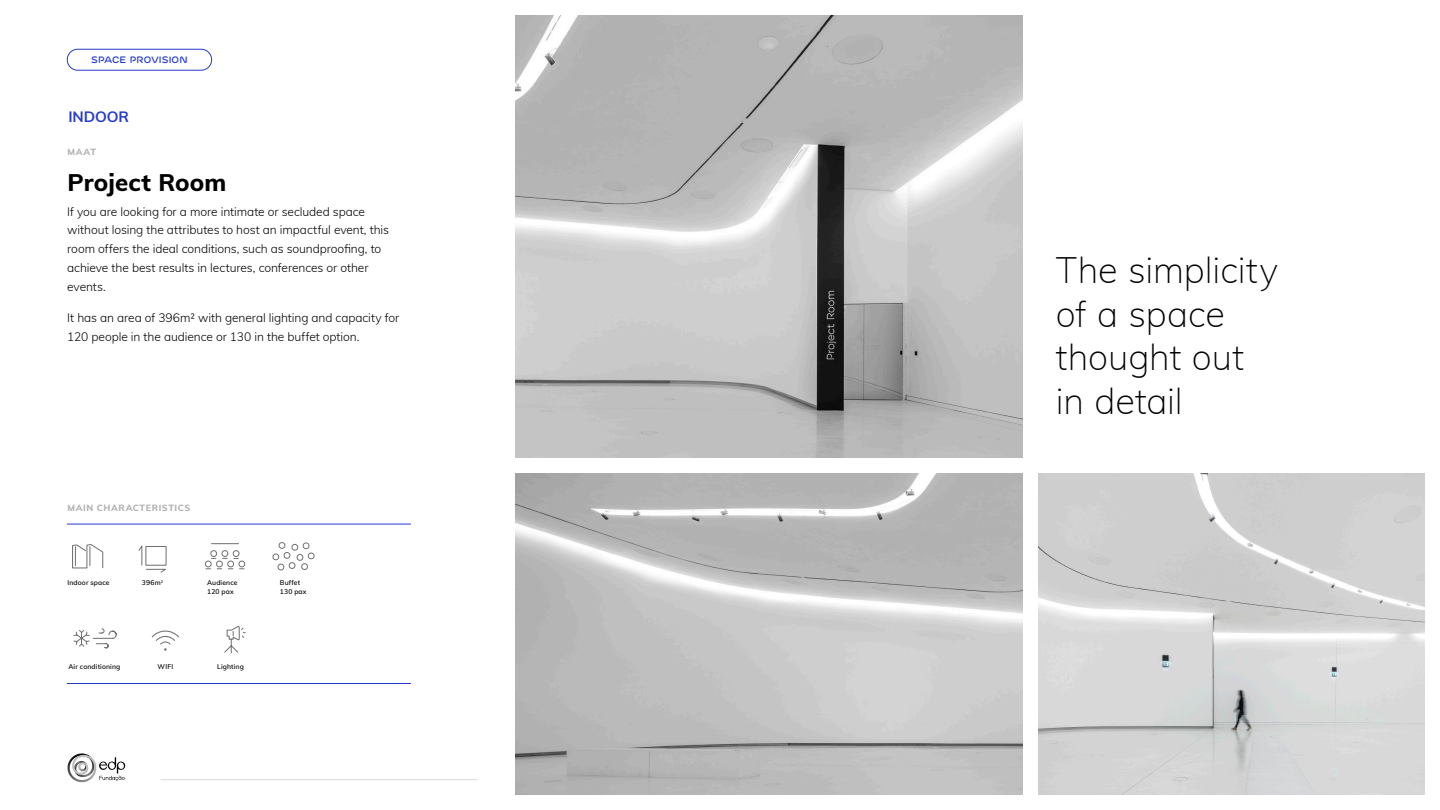
<style>
.page{position:relative;width:1440px;height:810px;background:#fff}
.page>*{position:absolute;margin:0;border:0;box-sizing:border-box;transform-origin:0 0}
.Titulo_Niv3{font:200 36px/43.5px "Muli";color:#000}
.Titulo_Niv2{font:800 24px "Muli";letter-spacing:.005em;color:#000}
.Titulo_niv1{font:700 15px "Muli";letter-spacing:-.005em;color:#263cc8}
.Texto{font:300 12px/18.8px "Muli";letter-spacing:-.005em;color:#000}
.t1{font:500 9.3px "EDP Preon";letter-spacing:.015em;color:#263cc8}
.Titulo_Niv4{font:800 9px "Muli";letter-spacing:.065em;color:#b2b2b2}
.Características{font:600 6.75px "Muli";letter-spacing:.02em;color:#000}
.Título{font:600 6.75px "Muli";letter-spacing:.02em;color:#000}
</style>
<div class="page">
<svg style="left:138px;top:545px;width:29px;height:28px"></svg>
<svg style="left:72px;top:544px;width:31px;height:25px"></svg>
<hr style="left:67px;top:524px;width:343px;height:1px;background:#263cc8">
<hr style="left:67px;top:683px;width:343px;height:1px;background:#263cc8">
<svg style="left:205px;top:543px;width:40px;height:27px"></svg>
<svg style="left:272px;top:542px;width:43px;height:29px"></svg>
<svg style="left:152px;top:631px;width:27px;height:20px"></svg>
<svg style="left:224px;top:626px;width:22px;height:28px"></svg>
<svg style="left:73px;top:628px;width:44px;height:21px"></svg>
<img style="left:1038px;top:474px;width:385px;height:320px">
<img style="left:515px;top:474px;width:507px;height:320px">
<img style="left:515px;top:16px;width:507px;height:442px">
<div style="left:67px;top:49px;width:145px;height:22px;border:1px solid #263cc8;border-radius:10px"></div>
<hr style="left:161px;top:779px;width:316px;height:1px;background:#dadada">
<svg style="left:99px;top:757px;width:26px;height:24px"></svg>
<svg style="left:68px;top:753px;width:24px;height:29px"></svg>
<p class="t1" style="left:91px;top:53px;width:98px">SPACE PROVISION</p>
<p class="Titulo_niv1" style="left:68px;top:106px;width:62px">INDOOR</p>
<p class="Titulo_Niv4" style="left:67px;top:146px;width:30px">MAAT</p>
<p class="Titulo_Niv2" style="left:67px;top:165px;width:160px">Project Room</p>
<p class="Texto" style="left:67px;top:201px;width:323px">If you are looking for a more intimate or secluded space without losing the attributes to host an impactful event, this room offers the ideal conditions, such as soundproofing, to achieve the best results in lectures, conferences or other events.</p>
<p class="Texto" style="left:67px;top:308px;width:333px">It has an area of 396m2 with general lighting and capacity for<br>120 people in the audience or 130 in the buffet option.</p>
<p class="Titulo_Niv4" style="left:67px;top:502px;width:124px">MAIN CHARACTERISTICS</p>
<p class="Características" style="left:67px;top:578px;width:44px">Indoor space</p>
<p class="Características" style="left:142px;top:578px;width:23px">396m<sup>2</sup></p>
<p class="Características" style="left:207px;top:578px;width:32px">Audience</p>
<p class="Características" style="left:207px;top:586px;width:28px">120 pax</p>
<p class="Características" style="left:68px;top:661px;width:53px">Air conditioning</p>
<p class="Características" style="left:158px;top:661px;width:17px">WIFI</p>
<p class="Título" style="left:217px;top:661px;width:28px">Lighting</p>
<p class="Características" style="left:280px;top:578px;width:22px">Buffet</p>
<p class="Características" style="left:280px;top:586px;width:28px">130 pax</p>
<p class="Titulo_Niv3" style="left:1055px;top:247px;width:224px">The simplicity of a space</p>
<p class="Titulo_Niv3" style="left:1055px;top:334px;width:190px">thought out in detail</p>
</div>
